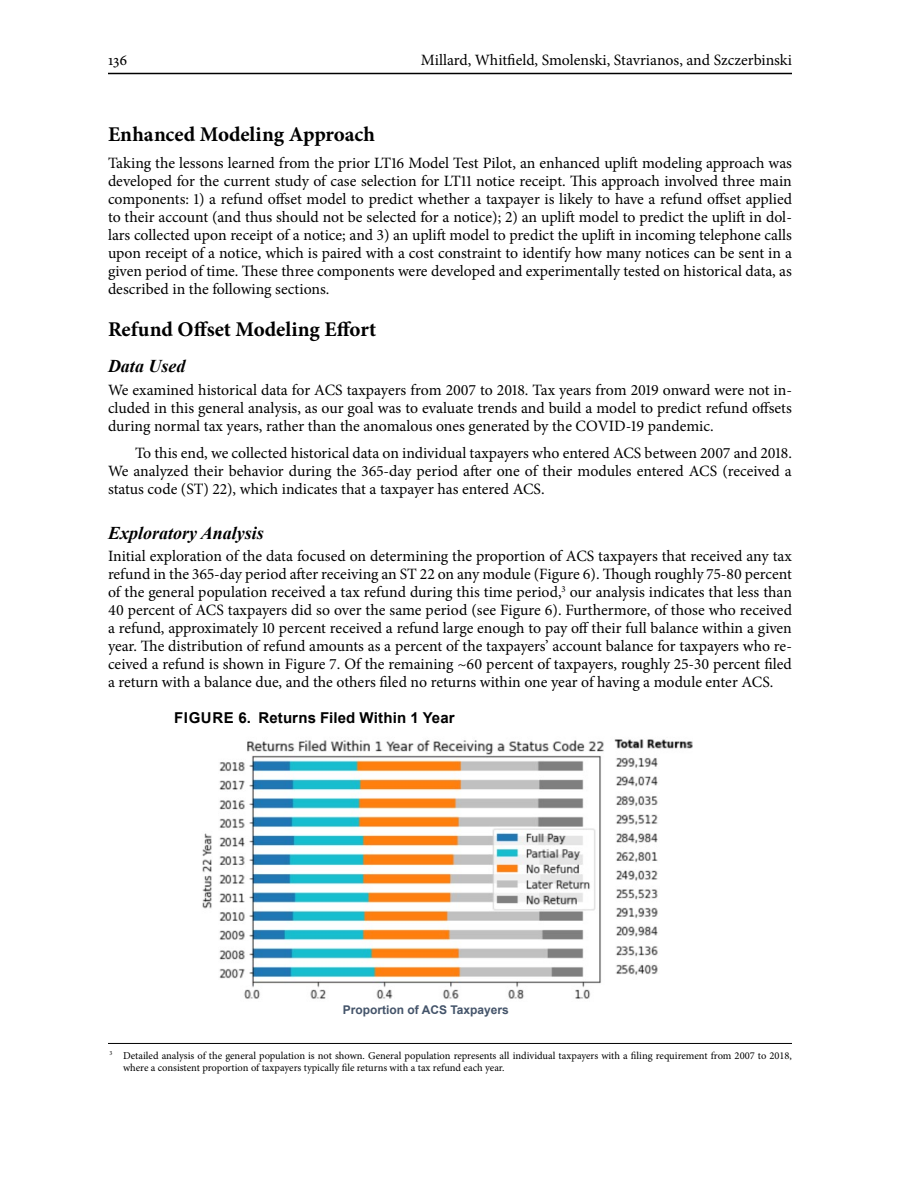
<style>
.page{position:relative;width:918px;height:1188px;background:#fff}
.page>*{position:absolute;margin:0;border:0;box-sizing:border-box;transform-origin:0 0}
.Heading_1{font:700 21px "Minion Pro";color:#000}
.Heading_3{font:italic 700 18px "Times New Roman";color:#000}
.t1{font:15.75px/18px "Minion Pro";color:#000;text-align:justify}
.Figure___Table_Title{font:700 15px "Arial";letter-spacing:.01em;color:#000}
.t2{font:700 12px "Arial";color:#44546a}
.Footnote{font:10.5px/12px "Minion Pro";color:#000}
.s1{font-size:16.5px}
</style>
<div class="page">
<hr style="left:108px;top:73px;width:684px;height:1px;background:#000">
<img style="left:202px;top:739px;width:491px;height:260px">
<hr style="left:108px;top:1043px;width:684px;height:1px;background:#000">
<p class="t1" style="left:108px;top:51px;width:21px">136</p>
<p class="t1" style="left:421px;top:51px;width:373px">Millard, Whitfield, Smolenski, Stavrianos, and Szczerbinski</p>
<p class="Heading_1" style="left:108px;top:120px;width:268px">Enhanced Modeling Approach</p>
<p class="t1" style="left:108px;top:154px;width:686px">Taking the lessons learned from the prior LT16 Model Test Pilot, an enhanced uplift modeling approach was developed for the current study of case selection for LT11 notice receipt. This approach involved three main components: 1) a refund offset model to predict whether a taxpayer is likely to have a refund offset applied to their account (and thus should not be selected for a notice); 2) an uplift model to predict the uplift in dol&shy;lars collected upon receipt of a notice; and 3) an uplift model to predict the uplift in incoming telephone calls upon receipt of a notice, which is paired with a cost constraint to identify how many notices can be sent in a given period of time. These three components were developed and experimentally tested on historical data, as described in the following sections.</p>
<p class="Heading_1" style="left:108px;top:315px;width:270px">Refund Offset Modeling Effort</p>
<p class="Heading_3" style="left:108px;top:354px;width:79px">Data Used</p>
<p class="t1" style="left:108px;top:381px;width:686px">We examined historical data for ACS taxpayers from 2007 to 2018. Tax years from 2019 onward were not in&shy;cluded in this general analysis, as our goal was to evaluate trends and build a model to predict refund offsets during normal tax years, rather than the anomalous ones generated by the COVID-19 pandemic.</p>
<p class="t1" style="left:108px;top:444px;width:685px;text-indent:27px">To this end, we collected historical data on individual taxpayers who entered ACS between 2007 and 2018.<br>We analyzed their behavior during the 365-day period after one of their modules entered ACS (received a status code (ST) 22), which indicates that a taxpayer has entered ACS.</p>
<p class="Heading_3" style="left:108px;top:520px;width:157px">Exploratory Analysis</p>
<p class="t1" style="left:108px;top:547px;width:686px">Initial exploration of the data focused on determining the proportion of ACS taxpayers that received any tax refund in the 365-day period after receiving an ST 22 on any module (Figure 6). Though roughly 75-80 percent of the general population <span class="s1">received</span> a tax refund during this time period,<sup>3</sup> our analysis indicates that less than 40 percent of ACS taxpayers did so over the same period (see Figure 6). Furthermore, of those who received a refund, approximately 10 percent received a refund large enough to pay off their full balance within a given year. The distribution of refund amounts as a percent of the taxpayers’ account balance for taxpayers who re&shy;ceived a refund is shown in Figure 7. Of the remaining ~60 percent of taxpayers, roughly 25-30 percent filed a return with a balance due, and the others filed no returns within one year of having a module enter ACS.</p>
<p class="Figure___Table_Title" style="left:174px;top:707px;width:282px">FIGURE 6. Returns Filed Within 1 Year</p>
<p class="t2" style="left:343px;top:1001px;width:168px">Proportion of ACS Taxpayers</p>
<p class="Footnote" style="left:123px;top:1050px;width:671px;text-indent:-14px"><sup>3</sup> Detailed analysis of the general population is not shown. General population represents all individual taxpayers with a filing requirement from 2007 to 2018, where a consistent proportion of taxpayers typically file returns with a tax refund each year.</p>
</div>
